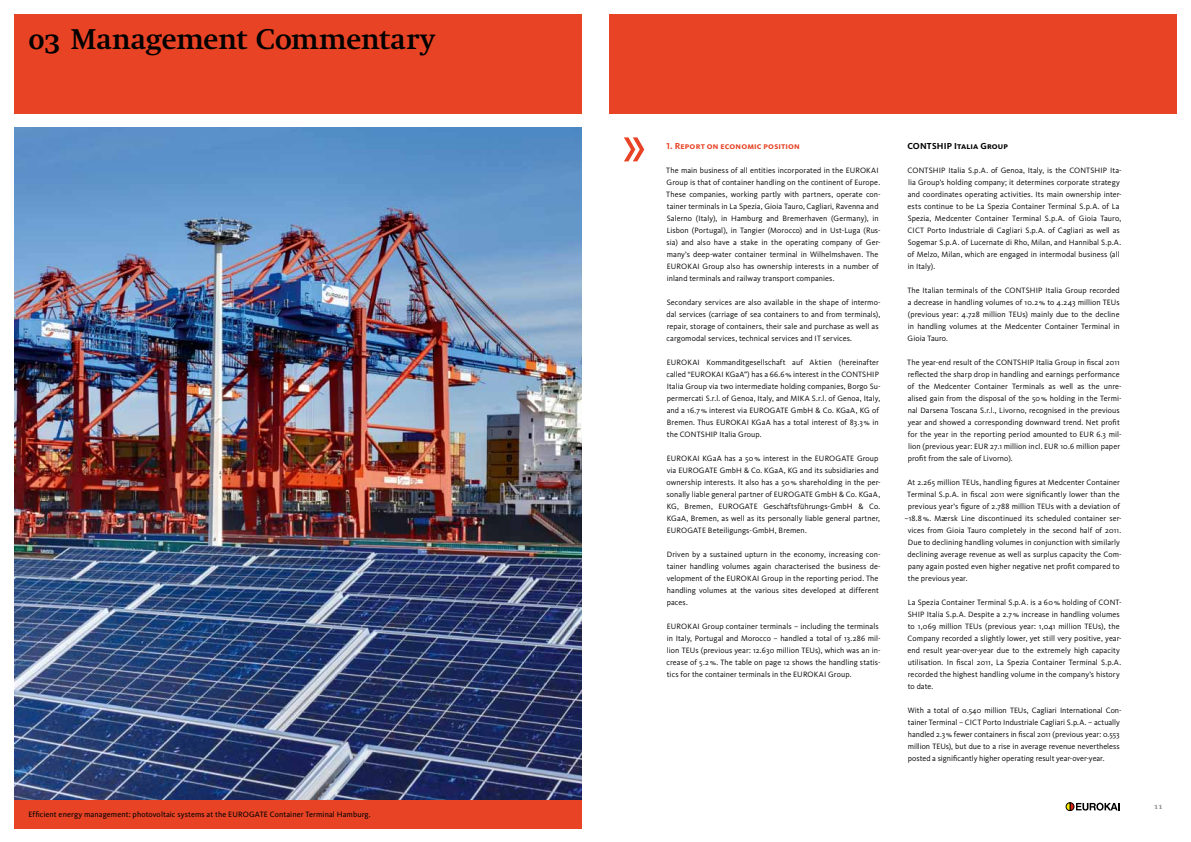
<style>
.page{position:relative;width:1191px;height:842px;background:#fff}
.page>*{position:absolute;margin:0;border:0;box-sizing:border-box;transform-origin:0 0}
.t1{font:700 28px "Nu Swift";color:#000}
.t2{font:9px "Kievit Bold SC";letter-spacing:.02em;color:#e84325}
.t3{font:9px "Kievit Bold SC";letter-spacing:.015em;color:#000}
.t4{font:8px/12px "Kievit";letter-spacing:.005em;color:#000}
.t5{font:8px "Kievit";letter-spacing:.01em;color:#000}
.t6{font:700 8px "Nu Swift";color:#878786}
</style>
<div class="page">
<div style="left:14px;top:14px;width:567px;height:99px;background:#e84325"></div>
<svg style="left:1065px;top:802px;width:54px;height:9px"></svg>
<div style="left:609px;top:14px;width:567px;height:99px;background:#e84325"></div>
<svg style="left:624px;top:137px;width:20px;height:24px"></svg>
<img style="left:14px;top:128px;width:567px;height:672px">
<div style="left:14px;top:800px;width:567px;height:28px;background:#e84325"></div>
<h1 class="t1" style="left:28px;top:23px;width:408px">03 Management Commentary</h1>
<p class="t5" style="left:28px;top:810px;width:344px">Efficient energy management: photovoltaic systems at the EUROGATE Container Terminal Hamburg.</p>
<p class="t5" style="left:32px;top:810px;width:138px">UROGATE Container Terminal Hamburg</p>
<p class="t2" style="left:666px;top:141px;width:135px">1. Report on economic position</p>
<p class="t4" style="left:666px;top:165px;width:216px">The main business of all entities incorporated in the EUROKAI Group is that of container handling on the continent of Europe.<br>These companies, working partly with partners, operate con&shy;tainer terminals in La Spezia, Gioia Tauro, Cagliari, Ravenna and Salerno (Italy), in Hamburg and Bremerhaven (Germany), in Lisbon (Portugal), in Tangier (Morocco) and in Ust-Luga (Rus&shy;sia) and also have a stake in the operating company of Ger&shy;many’s deep-water container terminal in Wilhelmshaven. The EUROKAI Group also has ownership interests in a number of inland terminals and railway transport companies.</p>
<p class="t4" style="left:666px;top:297px;width:216px">Secondary services are also available in the shape of intermo&shy;dal services (carriage of sea containers to and from terminals), repair, storage of containers, their sale and purchase as well as cargomodal services, technical services and IT services.</p>
<p class="t4" style="left:666px;top:357px;width:216px">EUROKAI Kommanditgesellschaft auf Aktien (hereinafter called “EUROKAI KGaA”) has a 66.6% interest in the CONTSHIP Italia Group via two intermediate holding companies, Borgo Su&shy;permercati S.r.l. of Genoa, Italy, and MIKA S.r.l. of Genoa, Italy, and a 16.7% interest via EUROGATE GmbH &amp; Co. KGaA, KG of Bremen. Thus EUROKAI KGaA has a total interest of 83.3% in the CONTSHIP Italia Group.</p>
<p class="t4" style="left:666px;top:453px;width:216px">EUROKAI KGaA has a 50% interest in the EUROGATE Group via EUROGATE GmbH &amp; Co. KGaA, KG and its subsidiaries and ownership interests. It also has a 50% shareholding in the per&shy;sonally liable general partner of EUROGATE GmbH &amp; Co. KGaA, KG, Bremen, EUROGATE Geschäftsführungs-GmbH &amp; Co.<br>KGaA, Bremen, as well as its personally liable general partner, EUROGATE Beteiligungs-GmbH, Bremen.</p>
<p class="t4" style="left:666px;top:549px;width:215px">Driven by a sustained upturn in the economy, increasing con&shy;tainer handling volumes again characterised the business de&shy;velopment of the EUROKAI Group in the reporting period. The handling volumes at the various sites developed at different paces.</p>
<p class="t4" style="left:666px;top:621px;width:216px">EUROKAI Group container terminals – including the terminals in Italy, Portugal and Morocco – handled a total of 13.286 mil&shy;lion TEUs (previous year: 12.630 million TEUs), which was an in&shy;crease of 5.2%. The table on page 12 shows the handling statis&shy;tics for the container terminals in the EUROKAI Group.</p>
<p class="t3" style="left:907px;top:141px;width:102px">CONTSHIP Italia Group</p>
<p class="t4" style="left:907px;top:165px;width:216px">CONTSHIP Italia S.p.A. of Genoa, Italy, is the CONTSHIP Ita&shy;lia Group’s holding company; it determines corporate strategy and coordinates operating activities. Its main ownership inter&shy;ests continue to be La Spezia Container Terminal S.p.A. of La Spezia, Medcenter Container Terminal S.p.A. of Gioia Tauro, CICT Porto Industriale di Cagliari S.p.A. of Cagliari as well as Sogemar S.p.A. of Lucernate di Rho, Milan, and Hannibal S.p.A. of Melzo, Milan, which are engaged in intermodal business (all in Italy).</p>
<p class="t4" style="left:907px;top:285px;width:214px;text-align:justify">The Italian terminals of the CONTSHIP Italia Group recorded a decrease in handling volumes of 10.2% to 4.243 million TEUs (previous year: 4.728 million TEUs) mainly due to the decline in handling volumes at the Medcenter Container Terminal in Gioia Tauro.</p>
<p class="t4" style="left:907px;top:357px;width:216px">The year-end result of the CONTSHIP Italia Group in fiscal 2011 reflected the sharp drop in handling and earnings performance of the Medcenter Container Terminals as well as the unre&shy;alised gain from the disposal of the 50% holding in the Termi&shy;nal Darsena Toscana S.r.l., Livorno, recognised in the previous year and showed a corresponding downward trend. Net profit for the year in the reporting period amounted to EUR 6.3 mil&shy;lion (previous year: EUR 27.1 million incl. EUR 10.6 million paper profit from the sale of Livorno).</p>
<p class="t4" style="left:907px;top:477px;width:214px">At 2.265 million TEUs, handling figures at Medcenter Container</p>
<p class="t4" style="left:907px;top:489px;width:214px">Terminal S.p.A. in fiscal 2011 were significantly lower than the</p>
<p class="t4" style="left:907px;top:501px;width:213px">previous year’s figure of 2.788 million TEUs with a deviation of</p>
<p class="t4" style="left:904px;top:513px;width:219px">–18.8%. Mærsk Line discontinued its scheduled container ser-</p>
<p class="t4" style="left:907px;top:525px;width:215px">vices from Gioia Tauro completely in the second half of 2011.</p>
<p class="t4" style="left:907px;top:537px;width:213px">Due to declining handling volumes in conjunction with similarly</p>
<p class="t4" style="left:907px;top:549px;width:216px">declining average revenue as well as surplus capacity the Com-</p>
<p class="t4" style="left:907px;top:561px;width:213px">pany again posted even higher negative net profit compared to</p>
<p class="t4" style="left:908px;top:573px;width:61px">the previous year.</p>
<p class="t4" style="left:907px;top:597px;width:216px">La Spezia Container Terminal S.p.A. is a 60% holding of CONT-SHIP Italia S.p.A. Despite a 2.7% increase in handling volumes to 1,069 million TEUs (previous year: 1,041 million TEUs), the Company recorded a slightly lower, yet still very positive, year&shy;end result year-over-year due to the extremely high capacity utilisation. In fiscal 2011, La Spezia Container Terminal S.p.A. recorded the highest handling volume in the company’s history to date.</p>
<p class="t4" style="left:907px;top:705px;width:215px">With a total of 0.540 million TEUs, Cagliari International Con&shy;tainer Terminal – CICT Porto Industriale Cagliari S.p.A. – actually handled 2.3% fewer containers in fiscal 2011 (previous year: 0.553 million TEUs), but due to a rise in average revenue nevertheless posted a significantly higher operating result year-over-year.</p>
<p class="t6" style="left:1153px;top:802px;width:10px">11</p>
</div>
